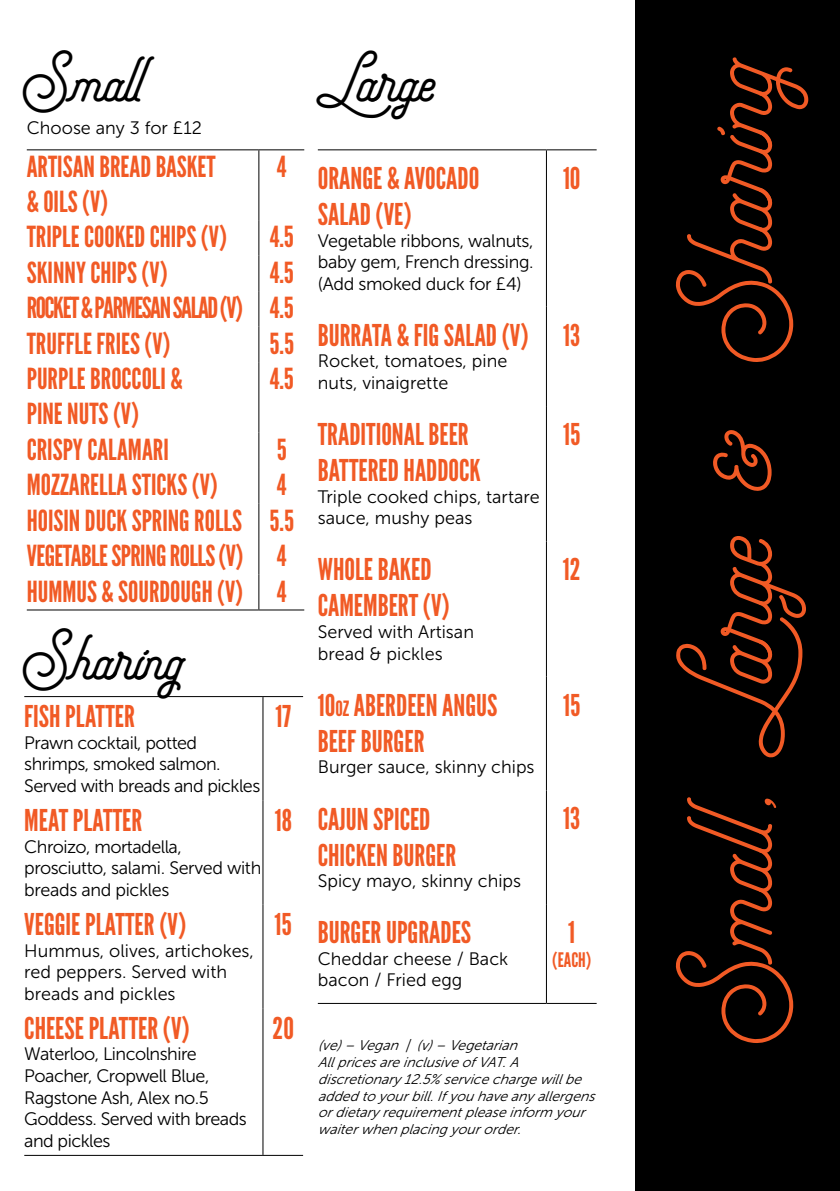
<style>
.page{position:relative;width:840px;height:1191px;background:#fff}
.page>*{position:absolute;margin:0;border:0;box-sizing:border-box;transform-origin:0 0}
.t1{font:80px "Freeday Script";color:#f15a25}
.t2{font:700 42px "Freeday Script";color:#000}
.t3{font:30px/36px "League Gothic";color:#f15a25}
.t4{font:29px/35.4px "League Gothic";color:#f15a25}
.t5{font:20px "League Gothic";color:#f15a25}
.t6{font:18px/21.6px "Museo Sans 300";letter-spacing:-.02em;color:#000}
.t7{font:18px/21.6px "Museo Sans 300";color:#000}
.t8{font:italic 14px/16.8px "Museo Sans 300";color:#000}
.s1{font-size:21px}
</style>
<div class="page">
<div style="left:635px;top:0;width:204px;height:1191px;background:#000"></div>
<hr style="left:24px;top:696px;width:239px;height:1px;background:#000">
<hr style="left:263px;top:696px;width:40px;height:1px;background:#000">
<hr style="left:262px;top:697px;width:1px;height:103px;background:#000">
<hr style="left:262px;top:800px;width:1px;height:104px;background:#000">
<hr style="left:262px;top:904px;width:1px;height:104px;background:#000">
<hr style="left:262px;top:1008px;width:1px;height:146px;background:#000">
<hr style="left:24px;top:1154px;width:239px;height:1px;background:#000">
<hr style="left:263px;top:1154px;width:40px;height:1px;background:#000">
<hr style="left:317px;top:149px;width:229px;height:1px;background:#000">
<hr style="left:546px;top:149px;width:50px;height:1px;background:#000">
<hr style="left:545px;top:150px;width:1px;height:157px;background:#000">
<hr style="left:545px;top:307px;width:1px;height:99px;background:#000">
<hr style="left:545px;top:406px;width:1px;height:135px;background:#000">
<hr style="left:545px;top:541px;width:1px;height:135px;background:#000">
<hr style="left:545px;top:676px;width:1px;height:114px;background:#000">
<hr style="left:545px;top:790px;width:1px;height:114px;background:#000">
<hr style="left:545px;top:904px;width:1px;height:99px;background:#000">
<hr style="left:317px;top:1003px;width:229px;height:1px;background:#000">
<hr style="left:546px;top:1003px;width:50px;height:1px;background:#000">
<hr style="left:27px;top:149px;width:232px;height:1px;background:#000">
<hr style="left:259px;top:149px;width:45px;height:1px;background:#000">
<hr style="left:258px;top:150px;width:1px;height:70px;background:#000">
<hr style="left:258px;top:220px;width:1px;height:36px;background:#000">
<hr style="left:258px;top:256px;width:1px;height:35px;background:#000">
<hr style="left:258px;top:291px;width:1px;height:36px;background:#000">
<hr style="left:258px;top:327px;width:1px;height:35px;background:#000">
<hr style="left:258px;top:362px;width:1px;height:70px;background:#000">
<hr style="left:258px;top:432px;width:1px;height:36px;background:#000">
<hr style="left:258px;top:468px;width:1px;height:35px;background:#000">
<hr style="left:258px;top:503px;width:1px;height:36px;background:#000">
<hr style="left:258px;top:539px;width:1px;height:35px;background:#000">
<hr style="left:258px;top:574px;width:1px;height:35px;background:#000">
<hr style="left:27px;top:609px;width:232px;height:1px;background:#000">
<hr style="left:259px;top:609px;width:45px;height:1px;background:#000">
<h2 class="t2" style="left:24px;top:62px;width:121px">Small</h2>
<p class="t7" style="left:27px;top:118px;width:177px">Choose any 3 for £12</p>
<h3 class="t4" style="left:27px;top:149px;width:190px;line-height:34.8px">ARTISAN BREAD BASKET &amp; OILS (V)</h3>
<h3 class="t4" style="left:277px;top:149px;width:11px">4</h3>
<h3 class="t4" style="left:27px;top:219px;width:201px">TRIPLE COOKED CHIPS (V)</h3>
<h3 class="t4" style="left:269px;top:219px;width:26px">4.5</h3>
<h3 class="t4" style="left:27px;top:255px;width:142px">SKINNY CHIPS (V)</h3>
<h3 class="t4" style="left:27px;top:255px;width:268px;text-align:justify;text-indent:243px">4.5<br>ROCKET &amp; PARMESAN SALAD (V) 4.5<br>TRUFFLE FRIES (V)</h3>
<h3 class="t4" style="left:269px;top:326px;width:26px">5.5</h3>
<h3 class="t4" style="left:27px;top:361px;width:157px;line-height:34.8px">PURPLE BROCCOLI &amp;<br>PINE NUTS (V)</h3>
<h3 class="t4" style="left:269px;top:361px;width:26px">4.5</h3>
<h3 class="t4" style="left:27px;top:431px;width:143px">CRISPY CALAMARI</h3>
<h3 class="t4" style="left:277px;top:431px;width:11px">5</h3>
<h3 class="t4" style="left:27px;top:467px;width:192px">MOZZARELLA STICKS (V)</h3>
<h3 class="t4" style="left:27px;top:467px;width:269px;text-indent:250px">4<br>HOISIN DUCK SPRING ROLLS 5.5<br>VEGETABLE SPRING ROLLS (V) 4<br>HUMMUS &amp; SOURDOUGH (V) 4</h3>
<h2 class="t2" style="left:24px;top:640px;width:162px">Sharing</h2>
<h3 class="t3" style="left:24px;top:698px;width:112px">FISH PLATTER</h3>
<p class="t6" style="left:24px;top:732px;width:237px">Prawn cocktail, potted shrimps, smoked salmon.<br>Served with breads and pickles</p>
<h3 class="t3" style="left:24px;top:802px;width:119px">MEAT PLATTER</h3>
<p class="t6" style="left:24px;top:835px;width:238px">Chroizo, mortadella, prosciutto, salami. Served with breads and pickles</p>
<h3 class="t3" style="left:24px;top:906px;width:163px">VEGGIE PLATTER (V)</h3>
<p class="t7" style="left:24px;top:939px;width:231px">Hummus, olives, artichokes, red peppers. Served with breads and pickles</p>
<h3 class="t3" style="left:24px;top:1010px;width:167px">CHEESE PLATTER (V)</h3>
<p class="t6" style="left:24px;top:1043px;width:224px">Waterloo, Lincolnshire<br>Poacher, Cropwell Blue,<br>Ragstone Ash, Alex no.5<br>Goddess. Served with breads and pickles</p>
<h3 class="t3" style="left:275px;top:698px;width:17px">17</h3>
<h3 class="t3" style="left:274px;top:802px;width:19px">18</h3>
<h3 class="t3" style="left:274px;top:906px;width:19px">15</h3>
<h3 class="t3" style="left:272px;top:1010px;width:23px">20</h3>
<h2 class="t2" style="left:317px;top:62px;width:120px">Large</h2>
<h3 class="t3" style="left:317px;top:160px;width:163px">ORANGE &amp; AVOCADO<br>SALAD (VE)</h3>
<p class="t6" style="left:317px;top:230px;width:217px;text-align:justify">Vegetable ribbons, walnuts, baby gem, French dressing. (Add smoked duck for £4)</p>
<h3 class="t3" style="left:317px;top:317px;width:212px">BURRATA &amp; FIG SALAD (V)</h3>
<p class="t7" style="left:317px;top:350px;width:191px">Rocket, tomatoes, pine nuts, vinaigrette</p>
<h3 class="t3" style="left:317px;top:416px;width:164px">TRADITIONAL BEER<br>BATTERED HADDOCK</h3>
<p class="t7" style="left:317px;top:486px;width:223px">Triple cooked chips, tartare sauce, mushy peas</p>
<h3 class="t3" style="left:317px;top:552px;width:133px">WHOLE BAKED<br>CAMEMBERT (V)</h3>
<p class="t7" style="left:317px;top:621px;width:158px">Served with Artisan bread &amp; pickles</p>
<h3 class="t3" style="left:317px;top:687px;width:181px">10<span class="s1">oz</span> ABERDEEN ANGUS<br>BEEF BURGER</h3>
<p class="t7" style="left:317px;top:756px;width:218px">Burger sauce, skinny chips</p>
<h3 class="t3" style="left:317px;top:801px;width:140px">CAJUN SPICED<br>CHICKEN BURGER</h3>
<p class="t7" style="left:317px;top:870px;width:205px">Spicy mayo, skinny chips</p>
<h3 class="t3" style="left:317px;top:914px;width:155px">BURGER UPGRADES</h3>
<p class="t7" style="left:317px;top:948px;width:192px">Cheddar cheese / Back bacon / Fried egg</p>
<h3 class="t3" style="left:562px;top:160px;width:19px">10</h3>
<h3 class="t3" style="left:563px;top:317px;width:19px">13</h3>
<h3 class="t3" style="left:563px;top:416px;width:19px">15</h3>
<h3 class="t3" style="left:562px;top:552px;width:19px">12</h3>
<h3 class="t3" style="left:563px;top:687px;width:19px">15</h3>
<h3 class="t3" style="left:563px;top:801px;width:19px">13</h3>
<h3 class="t3" style="left:568px;top:914px;width:8px">1</h3>
<p class="t5" style="left:552px;top:948px;width:41px">(EACH)</p>
<p class="t8" style="left:317px;top:1037px;width:283px">(ve)–Vegan | (v)–Vegetarian AllpricesareinclusiveofVAT.A discretionary 12.5%servicechargewillbe addedtoyourbill.Ifyouhaveany allergens ordietary requirementpleaseinform your waiterwhenplacingyourorder.</p>
<h1 class="t1" style="left:696px;top:1043px;width:1002px;rotate:-90deg">Small, Large &amp; Sharing</h1>
</div>
